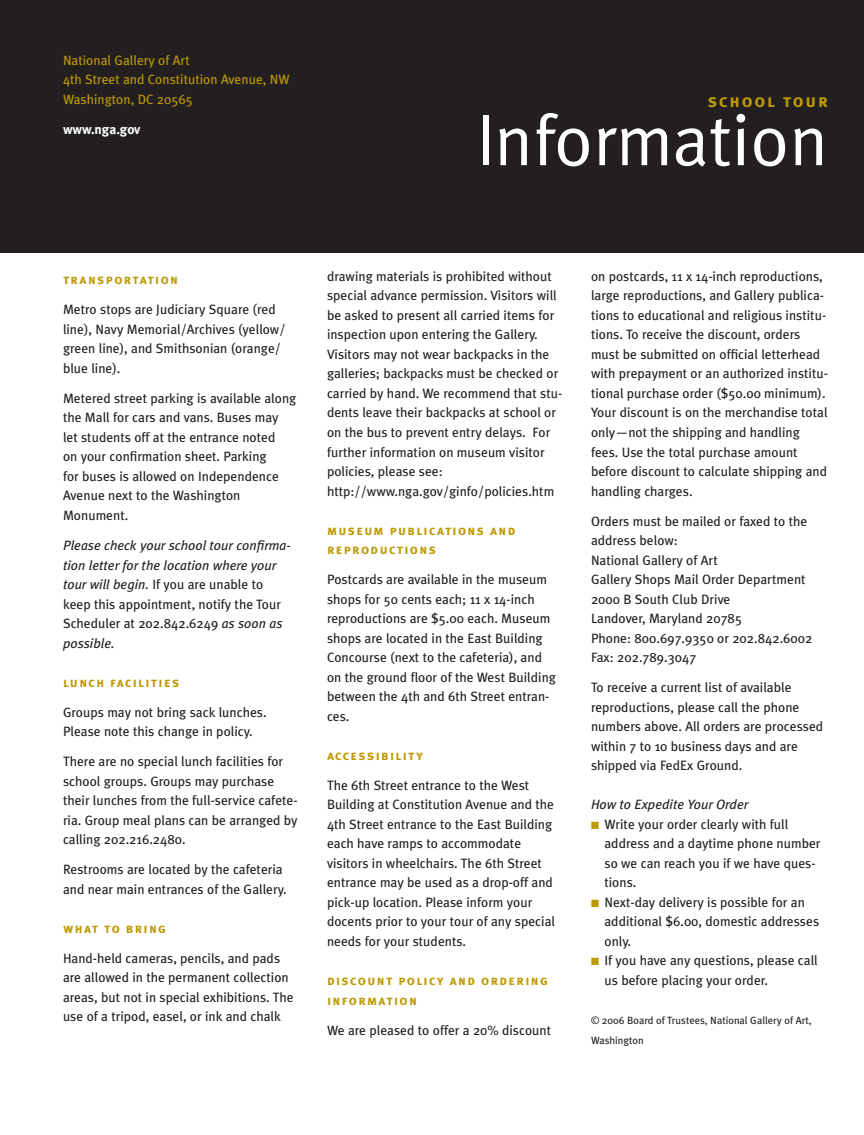
<style>
.page{position:relative;width:864px;height:1135px;background:#fff}
.page>*{position:absolute;margin:0;border:0;box-sizing:border-box;transform-origin:0 0}
.t1{font:72px "Meta";color:#fff}
.t2{font:18px "Meta Plus Bold Caps";letter-spacing:.1em;color:#bd9a05}
.t3{font:13.5px/19.5px "Meta Plus";color:#231f20}
.t4{font:italic 13.5px/19.5px "Meta Plus";color:#231f20}
.t5{font:13.5px/19.5px "Meta Plus Bold Caps";letter-spacing:.1em;color:#bd9a05}
.t6{font:13.5px/19.5px "Meta Plus";color:#bd9a05}
.t7{font:700 13.5px "Meta Plus";color:#fff}
.t8{font:10.5px/19.5px "Meta Plus";color:#231f20}
.s1{font-style:normal}
.s2{font-family:"Meta Plus Book Caps"}
</style>
<div class="page">
<div style="left:0;top:0;width:864px;height:252px;background:#231f20"></div>
<p class="t6" style="left:63px;top:50px;width:228px">National Gallery of Art<br>4th Street and Constitution Avenue, NW<br>Washington, DC 20565</p>
<p class="t7" style="left:63px;top:121px;width:79px">www.nga.gov</p>
<h2 class="t2" style="left:708px;top:90px;width:122px">school tour</h2>
<h1 class="t1" style="left:476px;top:98px;width:354px">Information</h1>
<p class="t5" style="left:63px;top:270px;width:117px">transportation</p>
<p class="t3" style="left:63px;top:299px;width:224px">Metro stops are Judiciary Square (red line), Navy Memorial/Archives (yellow/ green line), and Smithsonian (orange/ blue line).</p>
<p class="t3" style="left:63px;top:388px;width:235px">Metered street parking is available along the Mall for cars and vans. Buses may let students off at the entrance noted<br>on your confirmation sheet. Parking<br>for buses is allowed on Independence<br>Avenue next to the Washington<br>Monument.</p>
<p class="t4" style="left:63px;top:535px;width:229px">Please check your school tour confirma&shy;tion letter for the location where your tour will begin. <span class="s1">If you are unable to keep this appointment, notify the Tour Scheduler at 202.842.6249</span> as soon as possible.</p>
<p class="t5" style="left:63px;top:672px;width:118px">lunch facilities</p>
<p class="t3" style="left:63px;top:701px;width:205px">Groups may not bring sack lunches.<br>Please note this change in policy.</p>
<p class="t3" style="left:63px;top:751px;width:236px">There are no special lunch facilities for school groups. Groups may purchase their lunches from the full-service cafete&shy;ria. Group meal plans can be arranged by calling 202.216.2480.</p>
<p class="t3" style="left:63px;top:859px;width:225px">Restrooms are located by the cafeteria and near main entrances of the Gallery.</p>
<p class="t5" style="left:63px;top:918px;width:105px">what to bring</p>
<p class="t3" style="left:63px;top:947px;width:232px">Hand-held cameras, pencils, and pads are allowed in the permanent collection areas, but not in special exhibitions. The use of a tripod, easel, or ink and chalk</p>
<p class="t3" style="left:327px;top:266px;width:237px">drawing materials is prohibited without special advance permission. Visitors will be asked to present all carried items for inspection upon entering the Gallery.<br>Visitors may not wear backpacks in the galleries; backpacks must be checked or carried by hand. We recommend that stu&shy;dents leave their backpacks at school or on the bus to prevent entry delays. For further information on museum visitor policies, please see: http://www.nga.gov/ginfo/policies.htm</p>
<p class="t5" style="left:327px;top:520px;width:190px">museum publications and reproductions</p>
<p class="t3" style="left:327px;top:569px;width:231px">Postcards are available in the museum shops for 50 cents each; 11 x 14-inch reproductions are <span class="s2">$</span>5.00 each. Museum shops are located in the East Building Concourse (next to the cafeteria), and on the ground floor of the West Building between the 4th and 6th Street entran&shy;ces.</p>
<p class="t5" style="left:327px;top:745px;width:97px">accessibility</p>
<p class="t3" style="left:327px;top:775px;width:230px">The 6th Street entrance to the West Building at Constitution Avenue and the 4th Street entrance to the East Building each have ramps to accommodate visitors in wheelchairs. The 6th Street entrance may be used as a drop-off and pick-up location. Please inform your docents prior to your tour of any special needs for your students.</p>
<p class="t5" style="left:327px;top:970px;width:222px">discount policy and ordering information</p>
<p class="t3" style="left:327px;top:1019px;width:226px">We are pleased to offer a 20% discount</p>
<p class="t3" style="left:591px;top:266px;width:238px">on postcards, 11 x 14-inch reproductions, large reproductions, and Gallery publica&shy;tions to educational and religious institu&shy;tions. To receive the discount, orders must be submitted on official letterhead with prepayment or an authorized institu&shy;tional purchase order (<span class="s2">$</span>50.00 minimum).<br>Your discount is on the merchandise total only—not the shipping and handling fees. Use the total purchase amount before discount to calculate shipping and handling charges.</p>
<p class="t3" style="left:591px;top:511px;width:223px">Orders must be mailed or faxed to the address below:<br>National Gallery of Art<br>Gallery Shops Mail Order Department<br>2000 B South Club Drive<br>Landover, Maryland 20785<br>Phone: 800.697.9350 or 202.842.6002<br>Fax: 202.789.3047</p>
<p class="t3" style="left:591px;top:677px;width:234px">To receive a current list of available reproductions, please call the phone numbers above. All orders are processed within 7 to 10 business days and are shipped via FedEx Ground.</p>
<p class="t4" style="left:591px;top:794px;width:159px">How to Expedite Your Order</p>
<p class="t3" style="left:604px;top:814px;width:218px">Write your order clearly with full address and a daytime phone number so we can reach you if we have ques&shy;tions.<br>Next-day delivery is possible for an additional <span class="s2">$</span>6.00, domestic addresses only.<br>If you have any questions, please call us before placing your order.</p>
<p class="t8" style="left:591px;top:1010px;width:222px">© 2006 Board of Trustees, National Gallery of Art,<br>Washington</p>
</div>
